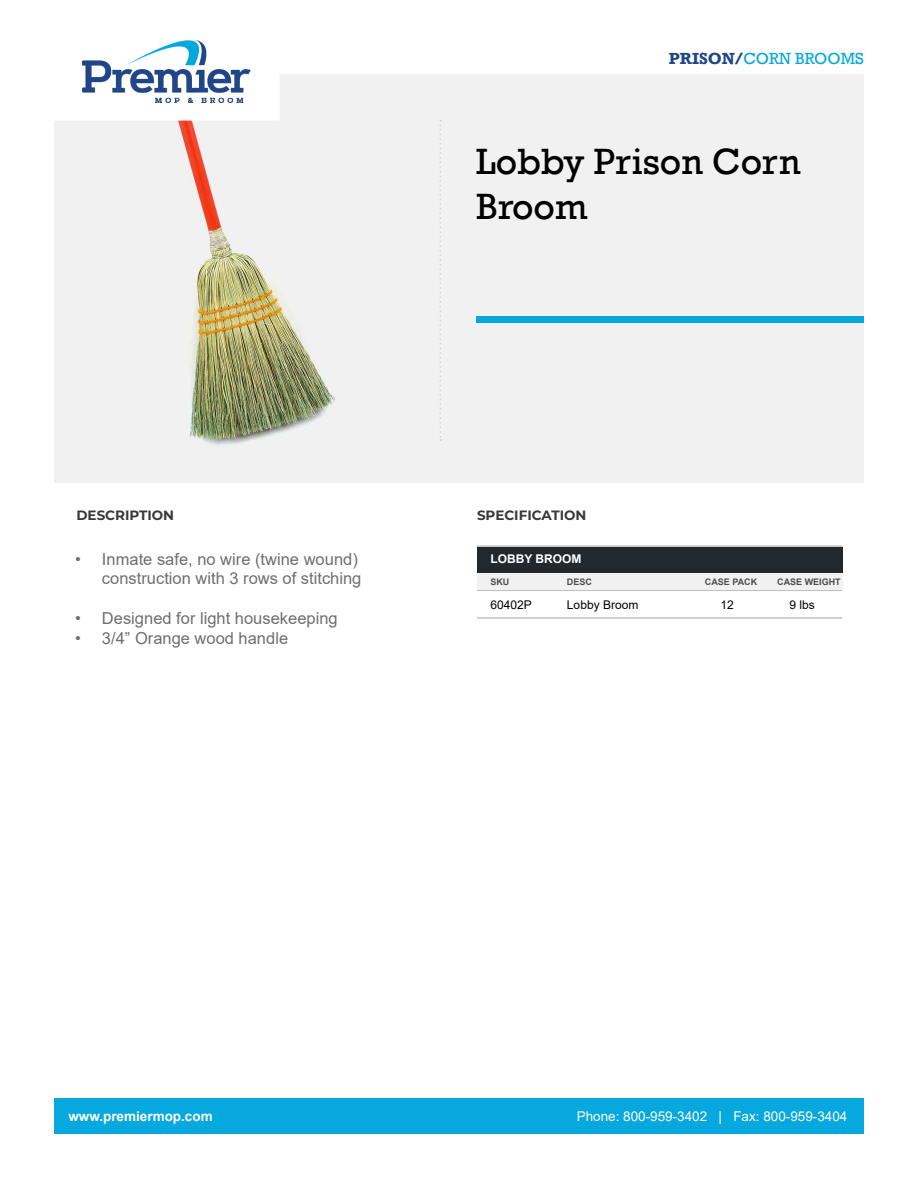
<style>
.page{position:relative;width:918px;height:1188px;background:#fff}
.page>*{position:absolute;margin:0;border:0;box-sizing:border-box;transform-origin:0 0}
.t1{font:37.5px/45px "Rockwell";color:#000}
.t2{font:16.5px "Arial";color:#706f70}
.t3{font:16.5px "Rockwell";color:#06a8de}
.t4{font:13.5px "Arial";color:#fff}
.t5{font:700 13.5px "Montserrat";color:#393939}
.t6{font:700 13.5px "Arial";color:#fff}
.t7{font:12px "Arial";color:#000}
.t8{font:700 12px "Arial";color:#fff}
.t9{font:700 9px "Arial";color:#4e4d4d}
.s1{font-weight:700;color:#1e4787}
</style>
<div class="page">
<div style="left:54px;top:74px;width:810px;height:408px;background:#f1f1f1"></div>
<hr style="left:477px;top:590px;width:365px;height:1px;background:#c0bfbf">
<hr style="left:477px;top:617px;width:365px;height:2px;background:#c0bfbf">
<div style="left:54px;top:1098px;width:810px;height:36px;background:#06a8de"></div>
<img style="left:100px;top:121px;width:286px;height:362px">
<div style="left:477px;top:572px;width:365px;height:18px;background:#f1f1f1"></div>
<hr style="left:477px;top:545px;width:365px;height:2px;background:#c0bfbf">
<div style="left:477px;top:547px;width:365px;height:25px;background:#23282d"></div>
<svg style="left:440px;top:120px;width:1px;height:321px"></svg>
<div style="left:54px;top:54px;width:225px;height:67px;background:#fff"></div>
<img style="left:82px;top:40px;width:169px;height:62px">
<div style="left:476px;top:316px;width:388px;height:7px;background:#06a8de"></div>
<p class="t3" style="left:669px;top:49px;width:197px"><span class="s1">PRISON/</span>CORN BROOMS</p>
<h1 class="t1" style="left:476px;top:140px;width:326px">Lobby Prison Corn<br>Broom</h1>
<p class="t5" style="left:76px;top:506px;width:99px">DESCRIPTION</p>
<p class="t5" style="left:477px;top:506px;width:111px">SPECIFICATION</p>
<p class="t2" style="left:75px;top:547px;width:284px">• Inmate safe, no wire (twine wound)</p>
<p class="t8" style="left:490px;top:551px;width:93px">LOBBY BROOM</p>
<p class="t2" style="left:102px;top:567px;width:261px">construction with 3 rows of stitching</p>
<p class="t2" style="left:75px;top:607px;width:264px">• Designed for light housekeeping</p>
<p class="t2" style="left:75px;top:627px;width:215px">• 3/4” Orange wood handle</p>
<p class="t9" style="left:490px;top:576px;width:20px">SKU</p>
<p class="t9" style="left:567px;top:576px;width:27px">DESC</p>
<p class="t9" style="left:705px;top:576px;width:54px">CASE PACK</p>
<p class="t9" style="left:777px;top:576px;width:65px">CASE WEIGHT</p>
<p class="t7" style="left:490px;top:597px;width:43px">60402P</p>
<p class="t7" style="left:567px;top:597px;width:73px">Lobby Broom</p>
<p class="t7" style="left:721px;top:597px;width:15px">12</p>
<p class="t7" style="left:790px;top:597px;width:27px">9 lbs</p>
<p class="t6" style="left:68px;top:1107px;width:146px">www.premiermop.com</p>
<p class="t4" style="left:577px;top:1107px;width:272px">Phone: 800-959-3402 | Fax: 800-959-3404</p>
</div>
